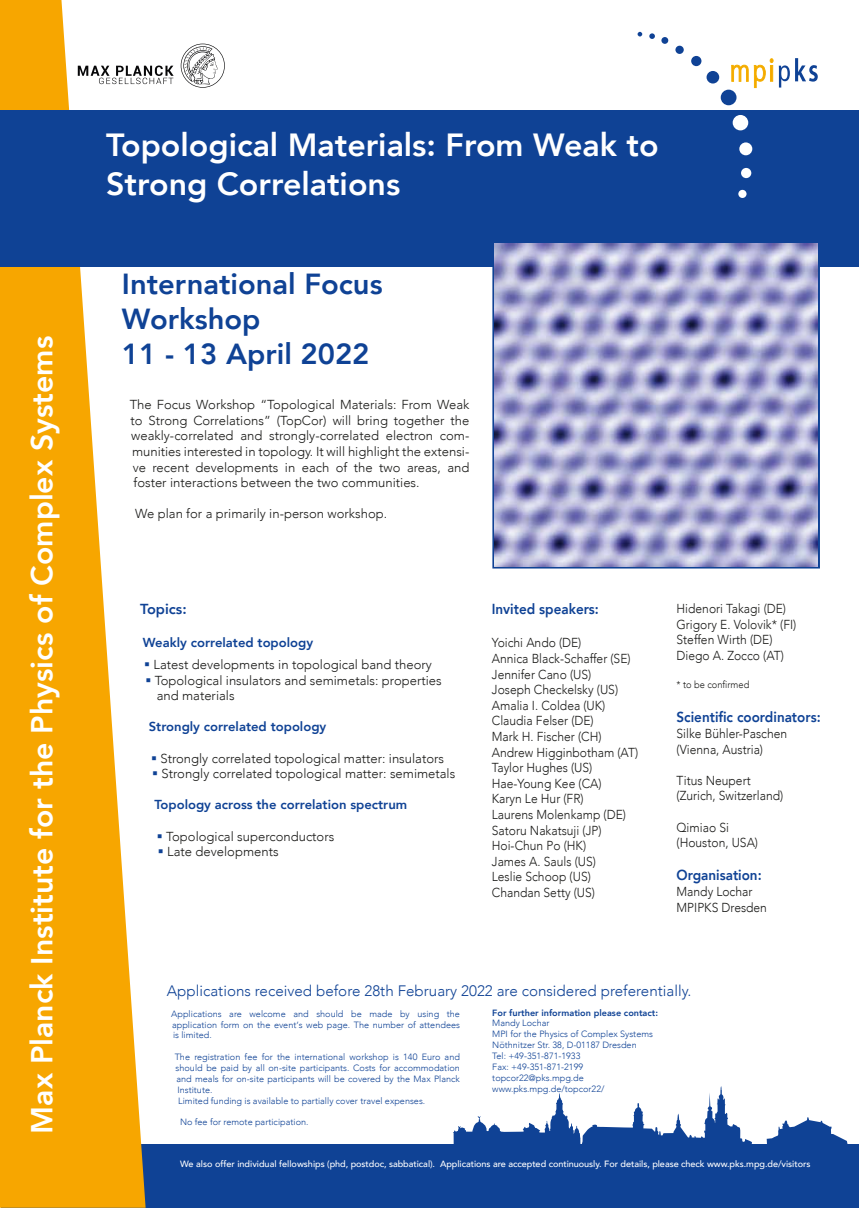
<style>
.page{position:relative;width:859px;height:1208px;background:#fff}
.page>*{position:absolute;margin:0;border:0;box-sizing:border-box;transform-origin:0 0}
.t1{font:800 32px/38.4px "Avenir";color:#fff}
.t2{font:800 30.3px "Avenir";color:#fff}
.t3{font:800 29px/34.8px "Avenir";color:#0f4295}
.t4{font:300 15.1px "Avenir";color:#0f4295}
.t5{font:800 14.5px "Avenir";color:#0f4295;scale:.93 1}
.t6{font:800 14.5px "Avenir";color:#0f4295}
.t7{font:300 13px/15.6px "Avenir";color:#1a1a18;text-align:justify}
.t8{font:300 13px/15.6px "Avenir";color:#1a1a18;scale:.93 1}
.t9{font:800 13px "Avenir";color:#0f4295}
.t10{font:300 10px "Avenir";color:#1a1a18;scale:.93 1}
.t11{font:300 9.1px/10.9px "Avenir";color:#0f4295}
.t12{font:500 9.1px "Avenir";letter-spacing:-.005em;color:#fff}
.t13{font:800 9.1px "Avenir";color:#0f4295}
.s1{color:#0f4295}
</style>
<div class="page">
<div style="left:1px;top:1144px;width:858px;height:63px;background:#0f4295"></div>
<svg style="left:453px;top:1086px;width:395px;height:58px"></svg>
<svg style="left:0;top:0;width:146px;height:1207px;fill:#f7a600"></svg>
<div style="left:0;top:110px;width:859px;height:156px;background:#0f4295"></div>
<svg style="left:638px;top:32px;width:4px;height:4px"></svg>
<svg style="left:649px;top:33px;width:6px;height:6px"></svg>
<div style="left:661px;top:37px;width:7px;height:7px;background:#0f4295;border-radius:50%"></div>
<div style="left:675px;top:46px;width:9px;height:8px;background:#0f4295;border-radius:50%"></div>
<div style="left:691px;top:56px;width:10px;height:10px;background:#0f4295;border-radius:50%"></div>
<div style="left:706px;top:71px;width:13px;height:12px;background:#0f4295;border-radius:50%"></div>
<div style="left:721px;top:90px;width:15px;height:15px;background:#0f4295;border-radius:50%"></div>
<div style="left:733px;top:115px;width:15px;height:15px;background:#fff;border-radius:50%"></div>
<div style="left:739px;top:142px;width:13px;height:13px;background:#fff;border-radius:50%"></div>
<div style="left:741px;top:168px;width:10px;height:10px;background:#fff;border-radius:50%"></div>
<div style="left:738px;top:190px;width:8px;height:8px;background:#fff;border-radius:50%"></div>
<svg style="left:779px;top:58px;width:39px;height:30px"></svg>
<svg style="left:731px;top:65px;width:17px;height:16px"></svg>
<svg style="left:754px;top:59px;width:19px;height:29px"></svg>
<svg style="left:492px;top:243px;width:328px;height:325px;background:#4f6cac"></svg>
<svg style="left:78px;top:66px;width:96px;height:18px"></svg>
<svg style="left:181px;top:44px;width:44px;height:44px"></svg>
<img style="left:495px;top:243px;width:322px;height:323px">
<h2 class="t2" style="left:18px;top:1133px;width:799px;rotate:-90deg">Max Planck Institute for the Physics of Complex Systems</h2>
<h1 class="t1" style="left:106px;top:126px;width:554px">Topological Materials: From Weak to<br>Strong Correlations</h1>
<h3 class="t3" style="left:122px;top:267px;width:262px">International Focus<br>Workshop<br>11 - 13 April 2022</h3>
<p class="t7" style="left:130px;top:397px;width:341px">The Focus Workshop “Topological Materials: From Weak to Strong Correlations” (TopCor) will bring together the weakly-correlated and strongly-correlated electron com&shy;munities interested in topology. It will highlight the extensi&shy;ve recent developments in each of the two areas, and foster interactions between the two communities.</p>
<p class="t7" style="left:135px;top:506px;width:254px">We plan for a primarily in-person workshop.</p>
<p class="t6" style="left:140px;top:598px;width:48px">Topics:</p>
<p class="t9" style="left:143px;top:632px;width:172px">Weakly correlated topology</p>
<p class="t7" style="left:144px;top:656px;width:289px"><span class="s1">▪</span> Latest developments in topological band theory</p>
<p class="t7" style="left:157px;top:672px;width:287px;text-indent:-11px"><span class="s1">▪</span> Topological insulators and semimetals: properties and materials</p>
<p class="t9" style="left:149px;top:716px;width:179px">Strongly correlated topology</p>
<p class="t7" style="left:151px;top:750px;width:294px"><span class="s1">▪</span> Strongly correlated topological matter: insulators</p>
<p class="t7" style="left:152px;top:766px;width:305px"><span class="s1">▪</span> Strongly correlated topological matter: semimetals</p>
<p class="t9" style="left:154px;top:794px;width:254px">Topology across the correlation spectrum</p>
<p class="t7" style="left:157px;top:828px;width:179px"><span class="s1">▪</span> Topological superconductors</p>
<p class="t7" style="left:158px;top:844px;width:122px"><span class="s1">▪</span> Late developments</p>
<p class="t5" style="left:492px;top:598px;width:117px">Invited speakers:</p>
<p class="t8" style="left:492px;top:635px;width:159px">Yoichi Ando (DE)<br>Annica Black-Schaffer (SE)<br>Jennifer Cano (US)<br>Joseph Checkelsky (US)<br>Amalia I. Coldea (UK)<br>Claudia Felser (DE)<br>Mark H. Fischer (CH)<br>Andrew Higginbotham (AT)<br>Taylor Hughes (US)<br>Hae-Young Kee (CA)<br>Karyn Le Hur (FR)<br>Laurens Molenkamp (DE)<br>Satoru Nakatsuji (JP)<br>Hoi-Chun Po (HK)<br>James A. Sauls (US)<br>Leslie Schoop (US)<br>Chandan Setty (US)</p>
<p class="t8" style="left:676px;top:601px;width:130px">Hidenori Takagi (DE)<br>Grigory E. Volovik* (FI)<br>Steffen Wirth (DE)<br>Diego A. Zocco (AT)</p>
<p class="t10" style="left:676px;top:678px;width:80px">* to be confirmed</p>
<p class="t5" style="left:676px;top:706px;width:156px">Scientific coordinators:</p>
<p class="t8" style="left:676px;top:726px;width:120px">Silke Bühler-Paschen (Vienna, Austria)</p>
<p class="t8" style="left:676px;top:772px;width:116px">Titus Neupert (Zurich, Switzerland)</p>
<p class="t8" style="left:676px;top:819px;width:89px">Qimiao Si (Houston, USA)</p>
<p class="t5" style="left:676px;top:864px;width:93px">Organisation:</p>
<p class="t8" style="left:676px;top:883px;width:99px">Mandy Lochar<br>MPIPKS Dresden</p>
<p class="t4" style="left:167px;top:982px;width:526px">Applications received before 28th February 2022 are considered preferentially.</p>
<p class="t11" style="left:171px;top:1008px;width:290px;text-align:justify">Applications are welcome and should be made by using the application form on the event‘s web page. The number of attendees is limited.</p>
<p class="t11" style="left:175px;top:1051px;width:287px">The registration fee for the international workshop is 140 Euro and should be paid by all on-site participants. Costs for accommodation and meals for on-site participants will be covered by the Max Planck Institute.<br>Limited funding is available to partially cover travel expenses.</p>
<p class="t11" style="left:180px;top:1116px;width:130px">No fee for remote participation.</p>
<p class="t13" style="left:492px;top:1005px;width:167px">For further information please contact:</p>
<p class="t11" style="left:492px;top:1018px;width:162px">Mandy Lochar<br>MPI for the Physics of Complex Systems<br>Nöthnitzer Str. 38, D-01187 Dresden<br>Tel: +49-351-871-1933<br>Fax: +49-351-871-2199 topcor22@pks.mpg.de www.pks.mpg.de/topcor22/</p>
<p class="t12" style="left:180px;top:1155px;width:632px">We also offer individual fellowships (phd, postdoc, sabbatical). Applications are accepted continuously. For details, please check www.pks.mpg.de/visitors</p>
</div>
